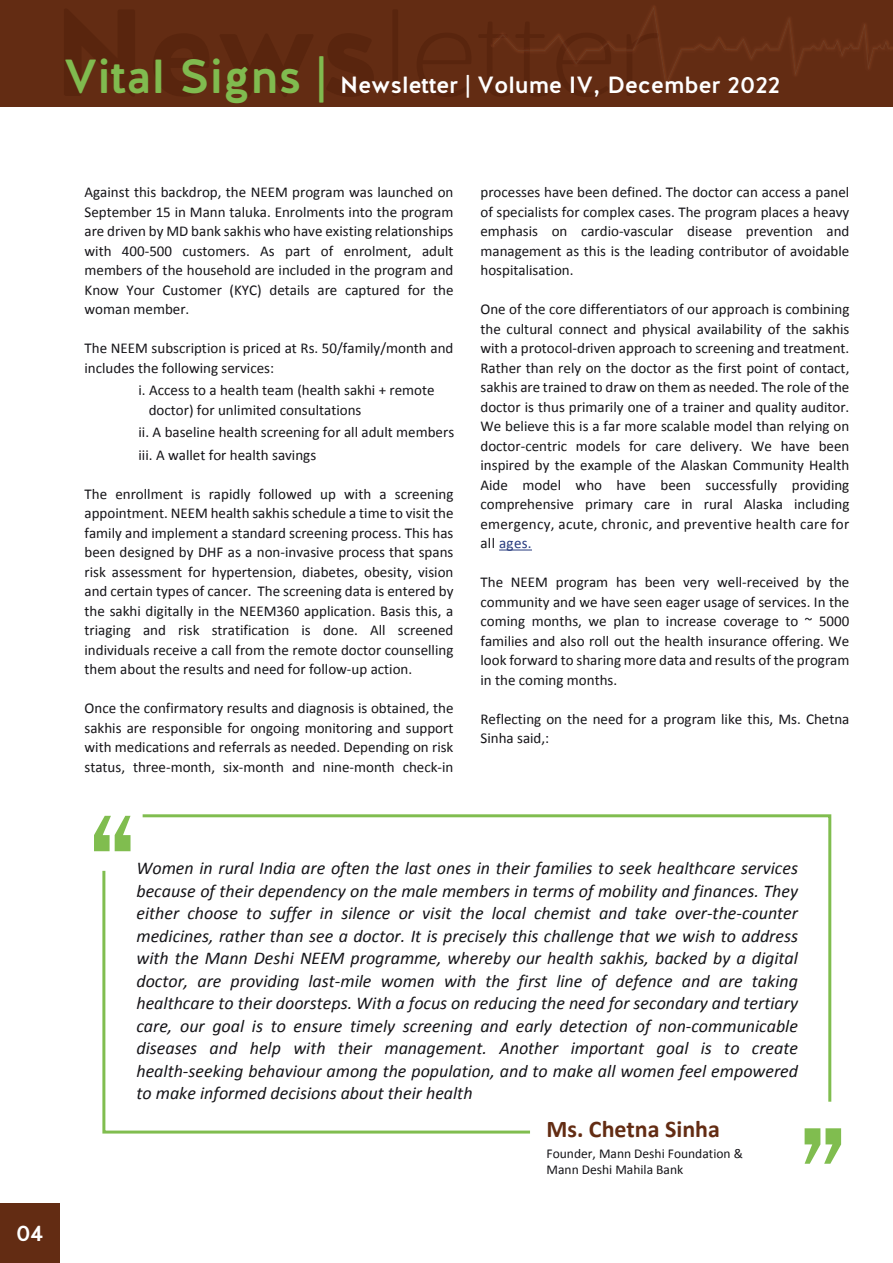
<style>
.page{position:relative;width:893px;height:1263px;background:#fff}
.page>*{position:absolute;margin:0;border:0;box-sizing:border-box;transform-origin:0 0}
.t1{font:700 24px "Calibri";color:#632c13}
.t2{font:500 23.4px "Halis R";color:#fff}
.t3{font:500 22.5px "Halis R";color:#fff}
.t4{font:italic 18px/22.5px "Calibri";color:#151418;text-align:justify}
.t5{font:15px/19.5px "Calibri";color:#151418;text-align:justify}
.t6{font:13.5px/16.5px "Calibri";color:#151418}
.s1{font-size:47.7px;color:#80bb4f}
.s2{color:#263a7e}
</style>
<div class="page">
<hr style="left:499px;top:549px;width:33px;height:1px;background:#263a7e">
<div style="left:0;top:0;width:893px;height:106px;background:#632c13"></div>
<div style="left:392px;top:9px;width:6px;height:87px;background:#59250e"></div>
<svg style="left:493px;top:7px;width:400px;height:79px"></svg>
<div style="left:0;top:1203px;width:59px;height:60px;background:#632c13"></div>
<svg style="left:94px;top:816px;width:37px;height:35px"></svg>
<svg style="left:805px;top:1128px;width:36px;height:36px"></svg>
<svg style="left:142px;top:814px;width:690px;height:288px"></svg>
<svg style="left:102px;top:868px;width:431px;height:266px"></svg>
<h2 class="t2" style="left:64px;top:70px;width:718px"><span class="s1">Vital Signs |</span> Newsletter | Volume IV, December 2022</h2>
<p class="t5" style="left:85px;top:183px;width:370px">Against this backdrop, the NEEM program was launched on September 15 in Mann taluka. Enrolments into the program are driven by MD bank sakhis who have existing relationships with 400-500 customers. As part of enrolment, adult members of the household are included in the program and Know Your Customer (KYC) details are captured for the woman member.</p>
<p class="t5" style="left:85px;top:339px;width:370px">The NEEM subscription is priced at Rs. 50/family/month and includes the following services:</p>
<p class="t5" style="left:149px;top:381px;width:287px;text-indent:-10px">i. Access to a health team (health sakhi + remote doctor) for unlimited consultations</p>
<p class="t5" style="left:139px;top:421px;width:317px;line-height:22.5px">ii. A baseline health screening for all adult members iii. A wallet for health savings</p>
<p class="t5" style="left:85px;top:484px;width:370px">The enrollment is rapidly followed up with a screening appointment. NEEM health sakhis schedule a time to visit the family and implement a standard screening process. This has been designed by DHF as a non-invasive process that spans risk assessment for hypertension, diabetes, obesity, vision and certain types of cancer. The screening data is entered by the sakhi digitally in the NEEM360 application. Basis this, a triaging and risk stratification is done. All screened individuals receive a call from the remote doctor counselling them about the results and need for follow-up action.</p>
<p class="t5" style="left:85px;top:699px;width:370px">Once the confirmatory results and diagnosis is obtained, the sakhis are responsible for ongoing monitoring and support with medications and referrals as needed. Depending on risk status, three-month, six-month and nine-month check-in</p>
<p class="t5" style="left:480px;top:183px;width:370px">processes have been defined. The doctor can access a panel of specialists for complex cases. The program places a heavy emphasis on cardio-vascular disease prevention and management as this is the leading contributor of avoidable hospitalisation.</p>
<p class="t5" style="left:480px;top:300px;width:370px">One of the core differentiators of our approach is combining the cultural connect and physical availability of the sakhis with a protocol-driven approach to screening and treatment.<br>Rather than rely on the doctor as the first point of contact, sakhis are trained to draw on them as needed. The role of the doctor is thus primarily one of a trainer and quality auditor.<br>We believe this is a far more scalable model than relying on doctor-centric models for care delivery. We have been inspired by the example of the Alaskan Community Health Aide model who have been successfully providing comprehensive primary care in rural Alaska including emergency, acute, chronic, and preventive health care for all <span class="s2">ages.</span></p>
<p class="t5" style="left:480px;top:573px;width:370px">The NEEM program has been very well-received by the community and we have seen eager usage of services. In the coming months, we plan to increase coverage to ~ 5000 families and also roll out the health insurance offering. We look forward to sharing more data and results of the program in the coming months.</p>
<p class="t5" style="left:480px;top:709px;width:370px">Reflecting on the need for a program like this, Ms. Chetna<br>Sinha said,:</p>
<h3 class="t3" style="left:16px;top:1219px;width:29px">04</h3>
<p class="t4" style="left:136px;top:856px;width:663px">Women in rural India are often the last ones in their families to seek healthcare services because of their dependency on the male members in terms of mobility and finances. They either choose to suffer in silence or visit the local chemist and take over-the-counter medicines, rather than see a doctor. It is precisely this challenge that we wish to address with the Mann Deshi NEEM programme, whereby our health sakhis, backed by a digital doctor, are providing last-mile women with the first line of defence and are taking healthcare to their doorsteps. With a focus on reducing the need for secondary and tertiary care, our goal is to ensure timely screening and early detection of non-communicable diseases and help with their management. Another important goal is to create health-seeking behaviour among the population, and to make all women feel empowered to make informed decisions about their health</p>
<h1 class="t1" style="left:547px;top:1114px;width:175px">Ms. Chetna Sinha</h1>
<p class="t6" style="left:547px;top:1145px;width:198px">Founder, Mann Deshi Foundation &amp;<br>Mann Deshi Mahila Bank</p>
</div>
